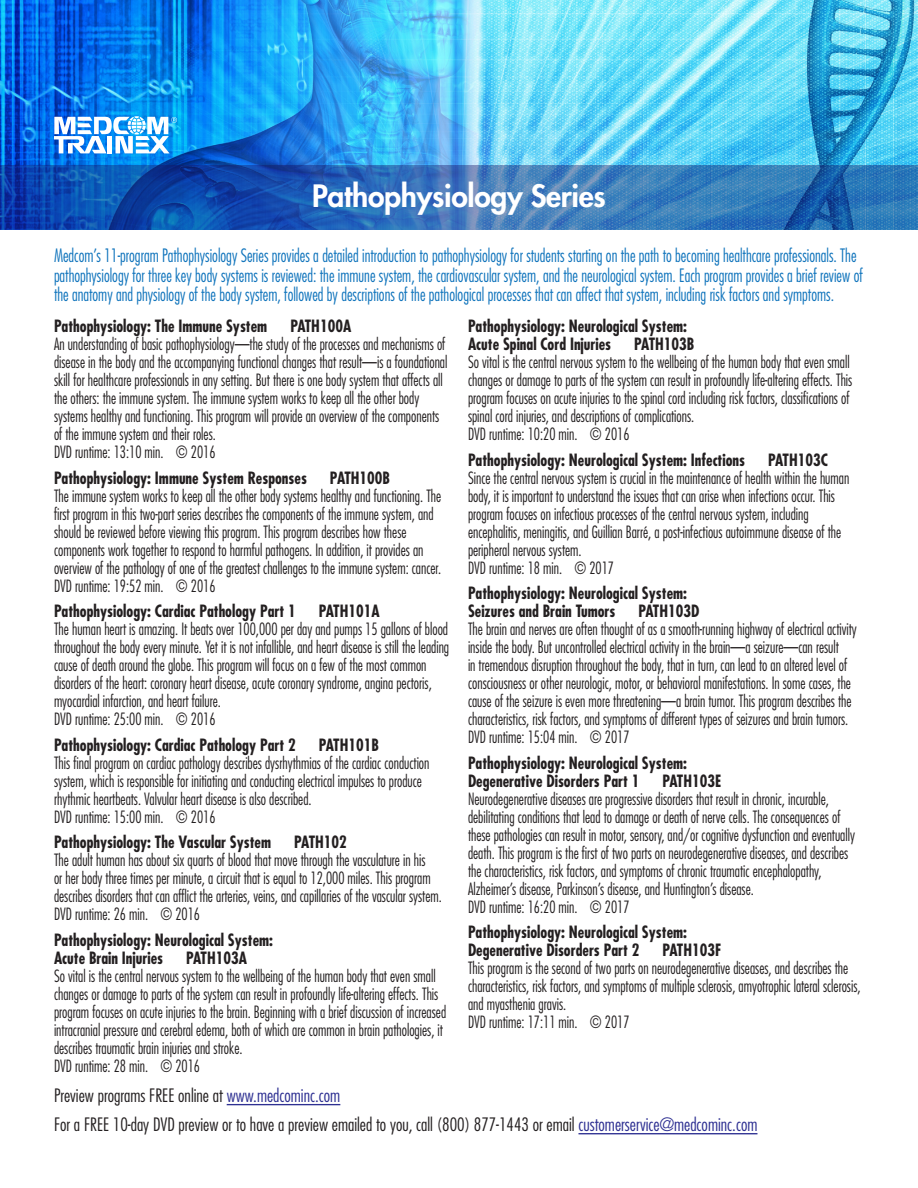
<style>
.page{position:relative;width:918px;height:1188px;background:#fff}
.page>*{position:absolute;margin:0;border:0;box-sizing:border-box;transform-origin:0 0}
.t1{font:800 30px "Futura";letter-spacing:-.01em;color:#fff}
.t2{font:300 condensed 18px/19.5px "Futura";color:#1074bc;scale:.9 1}
.t3{font:300 condensed 18px "Futura";color:#231f20}
.t4{font:300 condensed 16.5px/18px "Futura";color:#231f20;scale:.9 1}
.t5{font:700 condensed 16.5px/18px "Futura";color:#231f20;scale:.95 1}
.s1{color:#2e3092}
</style>
<div class="page">
<img style="left:0;top:0;width:918px;height:166px">
<img style="left:54px;top:116px;width:123px;height:37px">
<svg style="left:0;top:166px;width:918px;height:64px;background:#2866b4"></svg>
<hr style="left:227px;top:1104px;width:113px;height:1px;background:#2e3092">
<hr style="left:578px;top:1133px;width:179px;height:1px;background:#2e3092">
<p class="t1" style="left:312px;top:176px;width:295px">Pathophysiology Series</p>
<p class="t2" style="left:54px;top:246px;width:900px">Medcom’s 11-program Pathophysiology Series provides a detailed introduction to pathophysiology for students starting on the path to becoming healthcare professionals. The pathophysiology for three key body systems is reviewed: the immune system, the cardiovascular system, and the neurological system. Each program provides a brief review of the anatomy and physiology of the body system, followed by descriptions of the pathological processes that can affect that system, including risk factors and symptoms.</p>
<p class="t5" style="left:54px;top:317px;width:226px">Pathophysiology: The Immune System</p>
<p class="t5" style="left:290px;top:317px;width:66px">PATH100A</p>
<p class="t4" style="left:54px;top:335px;width:439px">An understanding of basic pathophysiology—the study of the processes and mechanisms of disease in the body and the accompanying functional changes that result—is a foundational skill for healthcare professionals in any setting. But there is one body system that affects all the others: the immune system. The immune system works to keep all the other body systems healthy and functioning. This program will provide an overview of the components of the immune system and their roles.</p>
<p class="t4" style="left:54px;top:443px;width:181px">DVD runtime: 13:10 min. © 2016</p>
<p class="t5" style="left:54px;top:469px;width:268px">Pathophysiology: Immune System Responses</p>
<p class="t5" style="left:330px;top:469px;width:65px">PATH100B</p>
<p class="t4" style="left:54px;top:486px;width:432px">The immune system works to keep all the other body systems healthy and functioning. The first program in this two-part series describes the components of the immune system, and should be reviewed before viewing this program. This program describes how these components work together to respond to harmful pathogens. In addition, it provides an overview of the pathology of one of the greatest challenges to the immune system: cancer.</p>
<p class="t4" style="left:54px;top:576px;width:181px">DVD runtime: 19:52 min. © 2016</p>
<p class="t5" style="left:54px;top:602px;width:256px">Pathophysiology: Cardiac Pathology Part 1</p>
<p class="t5" style="left:319px;top:602px;width:66px">PATH101A</p>
<p class="t4" style="left:54px;top:620px;width:441px">The human heart is amazing. It beats over 100,000 per day and pumps 15 gallons of blood throughout the body every minute. Yet it is not infallible, and heart disease is still the leading cause of death around the globe. This program will focus on a few of the most common disorders of the heart: coronary heart disease, acute coronary syndrome, angina pectoris, myocardial infarction, and heart failure.</p>
<p class="t4" style="left:54px;top:710px;width:181px">DVD runtime: 25:00 min. © 2016</p>
<p class="t5" style="left:54px;top:736px;width:256px">Pathophysiology: Cardiac Pathology Part 2</p>
<p class="t5" style="left:319px;top:736px;width:65px">PATH101B</p>
<p class="t4" style="left:54px;top:753px;width:419px">This final program on cardiac pathology describes dysrhythmias of the cardiac conduction system, which is responsible for initiating and conducting electrical impulses to produce rhythmic heartbeats. Valvular heart disease is also described.</p>
<p class="t4" style="left:54px;top:807px;width:181px">DVD runtime: 15:00 min. © 2016</p>
<p class="t5" style="left:54px;top:833px;width:230px">Pathophysiology: The Vascular System</p>
<p class="t5" style="left:294px;top:833px;width:57px">PATH102</p>
<p class="t4" style="left:54px;top:851px;width:432px">The adult human has about six quarts of blood that move through the vasculature in his<br>or her body three times per minute, a circuit that is equal to 12,000 miles. This program describes disorders that can afflict the arteries, veins, and capillaries of the vascular system.</p>
<p class="t4" style="left:54px;top:905px;width:164px">DVD runtime: 26 min. © 2016</p>
<p class="t5" style="left:54px;top:931px;width:232px">Pathophysiology: Neurological System:<br>Acute Brain Injuries</p>
<p class="t5" style="left:186px;top:949px;width:66px">PATH103A</p>
<p class="t4" style="left:54px;top:966px;width:437px">So vital is the central nervous system to the wellbeing of the human body that even small changes or damage to parts of the system can result in profoundly life-altering effects. This program focuses on acute injuries to the brain. Beginning with a brief discussion of increased intracranial pressure and cerebral edema, both of which are common in brain pathologies, it describes traumatic brain injuries and stroke.</p>
<p class="t4" style="left:54px;top:1056px;width:164px">DVD runtime: 28 min. © 2016</p>
<p class="t5" style="left:468px;top:317px;width:232px">Pathophysiology: Neurological System:<br>Acute Spinal Cord Injuries</p>
<p class="t5" style="left:634px;top:335px;width:65px">PATH103B</p>
<p class="t4" style="left:468px;top:353px;width:429px">So vital is the central nervous system to the wellbeing of the human body that even small changes or damage to parts of the system can result in profoundly life-altering effects. This program focuses on acute injuries to the spinal cord including risk factors, classifications of spinal cord injuries, and descriptions of complications.</p>
<p class="t4" style="left:468px;top:425px;width:181px">DVD runtime: 10:20 min. © 2016</p>
<p class="t5" style="left:468px;top:451px;width:293px">Pathophysiology: Neurological System: Infections</p>
<p class="t5" style="left:768px;top:451px;width:64px">PATH103C</p>
<p class="t4" style="left:468px;top:468px;width:425px">Since the central nervous system is crucial in the maintenance of health within the human body, it is important to understand the issues that can arise when infections occur. This program focuses on infectious processes of the central nervous system, including encephalitis, meningitis, and Guillian Barré, a post-infectious autoimmune disease of the peripheral nervous system.</p>
<p class="t4" style="left:468px;top:558px;width:164px">DVD runtime: 18 min. © 2017</p>
<p class="t5" style="left:468px;top:584px;width:232px">Pathophysiology: Neurological System:<br>Seizures and Brain Tumors</p>
<p class="t5" style="left:638px;top:602px;width:66px">PATH103D</p>
<p class="t4" style="left:468px;top:620px;width:434px">The brain and nerves are often thought of as a smooth-running highway of electrical activity inside the body. But uncontrolled electrical activity in the brain—a seizure—can result<br>in tremendous disruption throughout the body, that in turn, can lead to an altered level of consciousness or other neurologic, motor, or behavioral manifestations. In some cases, the cause of the seizure is even more threatening—a brain tumor. This program describes the characteristics, risk factors, and symptoms of different types of seizures and brain tumors.</p>
<p class="t4" style="left:468px;top:728px;width:181px">DVD runtime: 15:04 min. © 2017</p>
<p class="t5" style="left:468px;top:754px;width:232px">Pathophysiology: Neurological System:<br>Degenerative Disorders Part 1</p>
<p class="t5" style="left:662px;top:772px;width:63px">PATH103E</p>
<p class="t4" style="left:468px;top:789px;width:431px">Neurodegenerative diseases are progressive disorders that result in chronic, incurable, debilitating conditions that lead to damage or death of nerve cells. The consequences of these pathologies can result in motor, sensory, and/or cognitive dysfunction and eventually death. This program is the first of two parts on neurodegenerative diseases, and describes the characteristics, risk factors, and symptoms of chronic traumatic encephalopathy, Alzheimer’s disease, Parkinson’s disease, and Huntington’s disease.</p>
<p class="t4" style="left:468px;top:897px;width:181px">DVD runtime: 16:20 min. © 2017</p>
<p class="t5" style="left:468px;top:923px;width:232px">Pathophysiology: Neurological System:<br>Degenerative Disorders Part 2</p>
<p class="t5" style="left:662px;top:941px;width:63px">PATH103F</p>
<p class="t4" style="left:468px;top:959px;width:438px">This program is the second of two parts on neurodegenerative diseases, and describes the characteristics, risk factors, and symptoms of multiple sclerosis, amyotrophic lateral sclerosis, and myasthenia gravis.</p>
<p class="t4" style="left:468px;top:1013px;width:181px">DVD runtime: 17:11 min. © 2017</p>
<p class="t3" style="left:54px;top:1084px;width:288px">Preview programs FREE online at <span class="s1">www.medcominc.com</span></p>
<p class="t3" style="left:54px;top:1113px;width:705px">For a FREE 10-day DVD preview or to have a preview emailed to you, call (800) 877-1443 or email <span class="s1">customerservice@medcominc.com</span></p>
</div>
